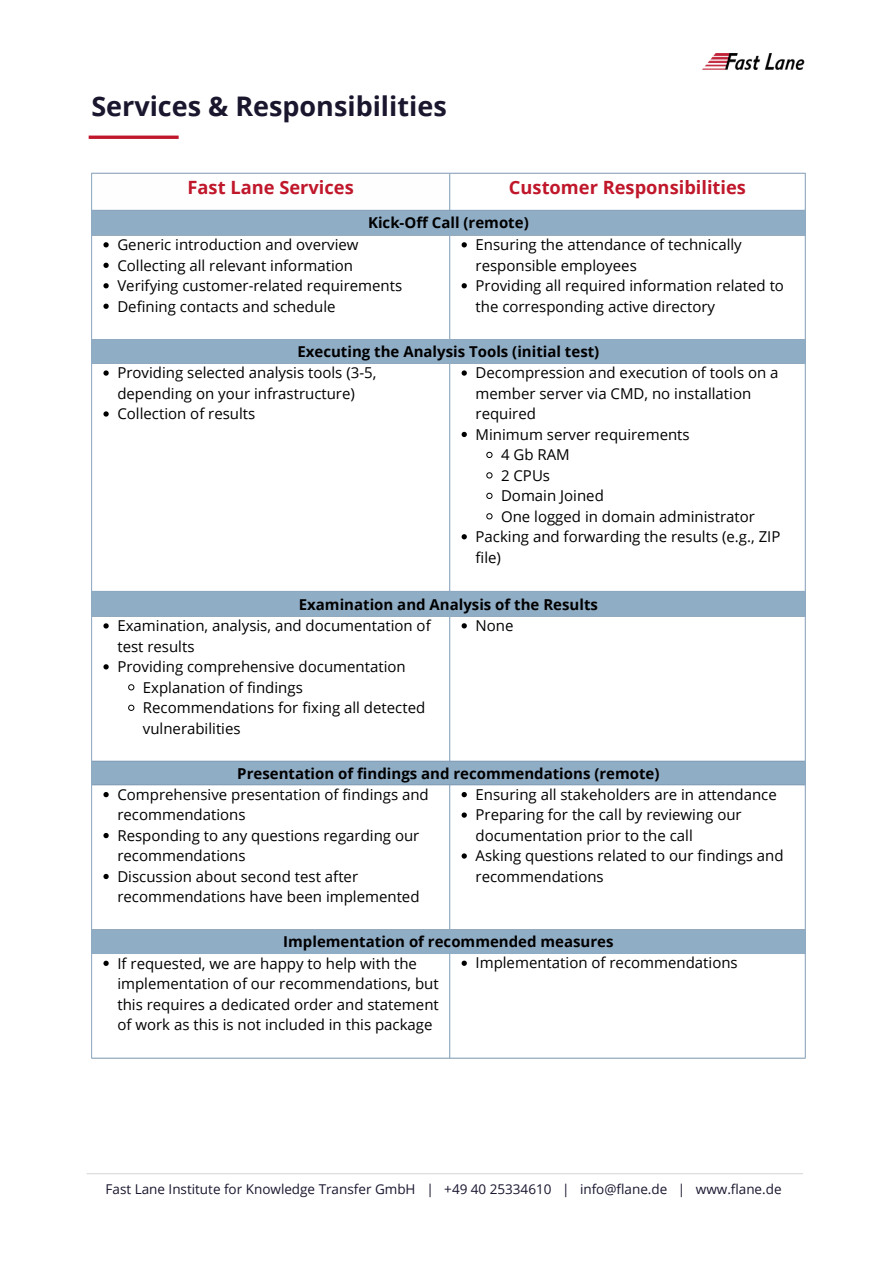
<style>
.page{position:relative;width:893px;height:1264px;background:#fff}
.page>*{position:absolute;margin:0;border:0;box-sizing:border-box;transform-origin:0 0}
.t1{font:700 27px "Open Sans";color:#19162e}
.t2{font:700 18.3px "Open Sans";color:#c0172b}
.t3{font:15px/20.4px "Open Sans";color:#000}
.t4{font:700 15px "Open Sans";color:#000}
.t5{font:13.5px "Open Sans";color:#19162e}
</style>
<div class="page">
<hr style="left:87px;top:1173px;width:716px;height:1px;background:#d9d9d9">
<svg style="left:89px;top:135px;width:90px;height:4px"></svg>
<img style="left:702px;top:54px;width:103px;height:15px">
<svg style="left:92px;top:211px;width:712px;height:742px"></svg>
<svg style="left:103px;top:242px;width:6px;height:5px"></svg>
<svg style="left:103px;top:263px;width:6px;height:5px"></svg>
<svg style="left:103px;top:283px;width:6px;height:5px"></svg>
<svg style="left:103px;top:303px;width:6px;height:6px"></svg>
<svg style="left:461px;top:242px;width:6px;height:5px"></svg>
<svg style="left:461px;top:283px;width:6px;height:5px"></svg>
<svg style="left:103px;top:370px;width:6px;height:5px"></svg>
<svg style="left:103px;top:411px;width:6px;height:5px"></svg>
<svg style="left:461px;top:370px;width:6px;height:5px"></svg>
<svg style="left:461px;top:432px;width:6px;height:5px"></svg>
<svg style="left:486px;top:451px;width:6px;height:7px"></svg>
<svg style="left:486px;top:472px;width:6px;height:6px"></svg>
<svg style="left:486px;top:492px;width:6px;height:7px"></svg>
<svg style="left:486px;top:513px;width:6px;height:6px"></svg>
<svg style="left:461px;top:534px;width:6px;height:5px"></svg>
<svg style="left:103px;top:623px;width:6px;height:5px"></svg>
<svg style="left:103px;top:664px;width:6px;height:5px"></svg>
<svg style="left:128px;top:684px;width:6px;height:6px"></svg>
<svg style="left:128px;top:704px;width:6px;height:7px"></svg>
<svg style="left:461px;top:623px;width:6px;height:5px"></svg>
<svg style="left:103px;top:792px;width:6px;height:5px"></svg>
<svg style="left:103px;top:833px;width:6px;height:5px"></svg>
<svg style="left:103px;top:873px;width:6px;height:6px"></svg>
<svg style="left:461px;top:792px;width:6px;height:5px"></svg>
<svg style="left:461px;top:812px;width:6px;height:5px"></svg>
<svg style="left:461px;top:853px;width:6px;height:5px"></svg>
<svg style="left:103px;top:960px;width:6px;height:5px"></svg>
<svg style="left:461px;top:960px;width:6px;height:5px"></svg>
<hr style="left:91px;top:173px;width:1px;height:884px;background:#90adc6">
<hr style="left:449px;top:173px;width:1px;height:37px;background:#90adc6">
<hr style="left:449px;top:235px;width:1px;height:104px;background:#90adc6">
<hr style="left:449px;top:363px;width:1px;height:228px;background:#90adc6">
<hr style="left:449px;top:616px;width:1px;height:145px;background:#90adc6">
<hr style="left:449px;top:785px;width:1px;height:144px;background:#90adc6">
<hr style="left:449px;top:953px;width:1px;height:104px;background:#90adc6">
<hr style="left:804px;top:173px;width:1px;height:884px;background:#90adc6">
<hr style="left:91px;top:173px;width:714px;height:1px;background:#90adc6">
<hr style="left:91px;top:210px;width:714px;height:1px;background:#90adc6">
<hr style="left:91px;top:235px;width:714px;height:1px;background:#90adc6">
<hr style="left:91px;top:339px;width:714px;height:1px;background:#90adc6">
<hr style="left:91px;top:363px;width:714px;height:1px;background:#90adc6">
<hr style="left:91px;top:591px;width:714px;height:1px;background:#90adc6">
<hr style="left:91px;top:616px;width:714px;height:1px;background:#90adc6">
<hr style="left:91px;top:761px;width:714px;height:1px;background:#90adc6">
<hr style="left:91px;top:784px;width:714px;height:1px;background:#90adc6">
<hr style="left:91px;top:929px;width:714px;height:1px;background:#90adc6">
<hr style="left:91px;top:953px;width:714px;height:1px;background:#90adc6">
<hr style="left:91px;top:1057px;width:714px;height:1px;background:#90adc6">
<h1 class="t1" style="left:91px;top:87px;width:357px">Services &amp; Responsibilities</h1>
<p class="t2" style="left:187px;top:174px;width:168px">Fast Lane Services</p>
<p class="t2" style="left:509px;top:174px;width:238px">Customer Responsibilities</p>
<p class="t4" style="left:368px;top:212px;width:162px">Kick-Off Call (remote)</p>
<p class="t3" style="left:117px;top:234px;width:286px">Generic introduction and overview Collecting all relevant information Verifying customer-related requirements Defining contacts and schedule</p>
<p class="t3" style="left:475px;top:234px;width:310px">Ensuring the attendance of technically responsible employees<br>Providing all required information related to the corresponding active directory</p>
<p class="t4" style="left:297px;top:341px;width:303px">Executing the Analysis Tools (initial test)</p>
<p class="t3" style="left:117px;top:362px;width:260px">Providing selected analysis tools (3-5, depending on your infrastructure)<br>Collection of results</p>
<p class="t3" style="left:475px;top:362px;width:304px">Decompression and execution of tools on a</p>
<p class="t3" style="left:475px;top:383px;width:277px">member server via CMD, no installation</p>
<p class="t3" style="left:475px;top:403px;width:62px">required</p>
<p class="t3" style="left:475px;top:423px;width:216px">Minimum server requirements</p>
<p class="t3" style="left:501px;top:444px;width:70px">4 Gb RAM</p>
<p class="t3" style="left:501px;top:464px;width:50px">2 CPUs</p>
<p class="t3" style="left:501px;top:485px;width:104px">Domain Joined</p>
<p class="t3" style="left:501px;top:505px;width:255px">One logged in domain administrator</p>
<p class="t3" style="left:475px;top:526px;width:306px">Packing and forwarding the results (e.g., ZIP</p>
<p class="t3" style="left:475px;top:546px;width:27px">file)</p>
<p class="t4" style="left:299px;top:593px;width:300px">Examination and Analysis of the Results</p>
<p class="t3" style="left:117px;top:615px;width:315px">Examination, analysis, and documentation of</p>
<p class="t3" style="left:117px;top:635px;width:79px">test results</p>
<p class="t3" style="left:117px;top:656px;width:290px">Providing comprehensive documentation</p>
<p class="t3" style="left:143px;top:676px;width:161px">Explanation of findings</p>
<p class="t3" style="left:143px;top:697px;width:284px">Recommendations for fixing all detected</p>
<p class="t3" style="left:143px;top:717px;width:99px">vulnerabilities</p>
<p class="t3" style="left:475px;top:615px;width:39px">None</p>
<p class="t4" style="left:237px;top:762px;width:424px">Presentation of findings and recommendations (remote)</p>
<p class="t3" style="left:117px;top:783px;width:313px">Comprehensive presentation of findings and recommendations<br>Responding to any questions regarding our recommendations<br>Discussion about second test after recommendations have been implemented</p>
<p class="t3" style="left:475px;top:783px;width:309px">Ensuring all stakeholders are in attendance Preparing for the call by reviewing our documentation prior to the call<br>Asking questions related to our findings and recommendations</p>
<p class="t4" style="left:283px;top:931px;width:332px">Implementation of recommended measures</p>
<p class="t3" style="left:117px;top:952px;width:323px">If requested, we are happy to help with the implementation of our recommendations, but this requires a dedicated order and statement of work as this is not included in this package</p>
<p class="t3" style="left:475px;top:952px;width:264px">Implementation of recommendations</p>
<p class="t5" style="left:106px;top:1179px;width:677px">Fast Lane Institute for Knowledge Transfer GmbH | +49 40 25334610 | info@flane.de | www.flane.de</p>
</div>
